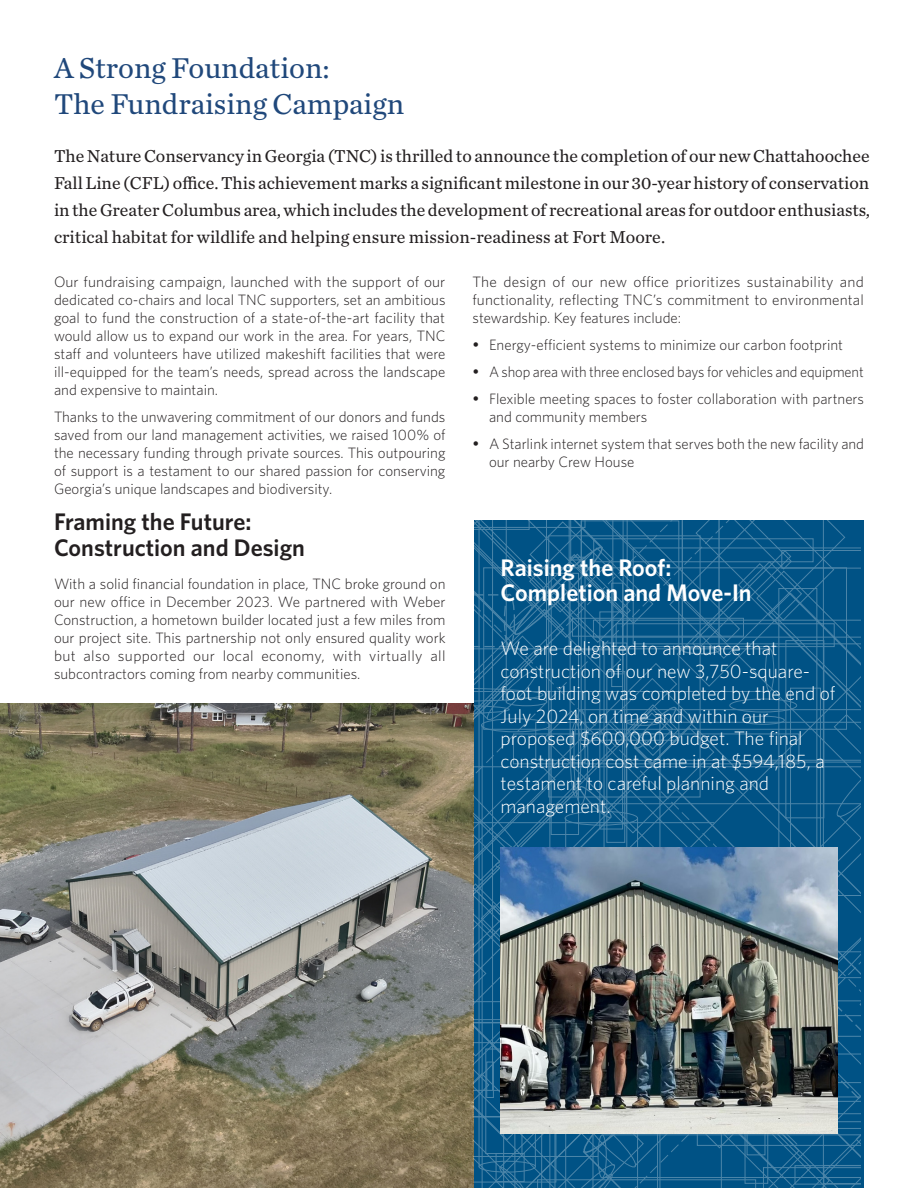
<style>
.page{position:relative;width:918px;height:1188px;background:#fff}
.page>*{position:absolute;margin:0;border:0;box-sizing:border-box;transform-origin:0 0}
.Sidebar_text{font:30px/36px "Chronicle Text G2";color:#20487b}
.Head_1{font:600 24px/25.5px "Whitney";color:#231f20}
.Head_1-2{font:600 24px/25.5px "Whitney";color:#fff}
.Text{font:300 19.5px/22.5px "Whitney";color:#fff}
.Text-2{font:18px/27px "Chronicle Text G2";color:#231f20;text-align:justify}
.Text-3{font:300 15px/18px "Whitney";color:#231f20;text-align:justify}
</style>
<div class="page">
<img style="left:0;top:704px;width:473px;height:484px">
<svg style="left:473px;top:520px;width:388px;height:668px;background:#125d8c"></svg>
<img style="left:501px;top:848px;width:336px;height:286px">
<p class="Sidebar_text" style="left:54px;top:48px;width:352px">A Strong Foundation:<br>The Fundraising Campaign</p>
<p class="Text-2" style="left:54px;top:142px;width:818px">The Nature Conservancy in Georgia (TNC) is thrilled to announce the completion of our new Chattahoochee Fall Line (CFL) office. This achievement marks a significant milestone in our 30-year history of conservation in the Greater Columbus area, which includes the development of recreational areas for outdoor enthusiasts, critical habitat for wildlife and helping ensure mission-readiness at Fort Moore.</p>
<p class="Text-3" style="left:54px;top:273px;width:393px">Our fundraising campaign, launched with the support of our dedicated co-chairs and local TNC supporters, set an ambitious goal to fund the construction of a state-of-the-art facility that would allow us to expand our work in the area. For years, TNC staff and volunteers have utilized makeshift facilities that were ill-equipped for the team’s needs, spread across the landscape and expensive to maintain.</p>
<p class="Text-3" style="left:54px;top:408px;width:393px">Thanks to the unwavering commitment of our donors and funds saved from our land management activities, we raised 100% of the necessary funding through private sources. This outpouring of support is a testament to our shared passion for conserving Georgia’s unique landscapes and biodiversity.</p>
<p class="Head_1" style="left:54px;top:509px;width:252px">Framing the Future:<br>Construction and Design</p>
<p class="Text-3" style="left:54px;top:574px;width:393px">With a solid financial foundation in place, TNC broke ground on our new office in December 2023. We partnered with Weber Construction, a hometown builder located just a few miles from our project site. This partnership not only ensured quality work but also supported our local economy, with virtually all subcontractors coming from nearby communities.</p>
<p class="Text-3" style="left:472px;top:273px;width:393px">The design of our new office prioritizes sustainability and functionality, reflecting TNC’s commitment to environmental stewardship. Key features include:</p>
<p class="Text-3" style="left:472px;top:336px;width:372px">• Energy-efficient systems to minimize our carbon footprint</p>
<p class="Text-3" style="left:472px;top:363px;width:393px">• A shop area with three enclosed bays for vehicles and equipment</p>
<p class="Text-3" style="left:489px;top:390px;width:377px;text-indent:-16px">• Flexible meeting spaces to foster collaboration with partners and community members</p>
<p class="Text-3" style="left:489px;top:435px;width:377px;text-indent:-16px">• A Starlink internet system that serves both the new facility and our nearby Crew House</p>
<p class="Head_1-2" style="left:501px;top:554px;width:253px">Raising the Roof:<br>Completion and Move-In</p>
<p class="Text" style="left:501px;top:637px;width:336px">We are delighted to announce that construction of our new 3,750-square&shy;foot building was completed by the end of July 2024, on time and within our proposed $600,000 budget. The final construction cost came in at $594,185, a testament to careful planning and management.</p>
</div>
